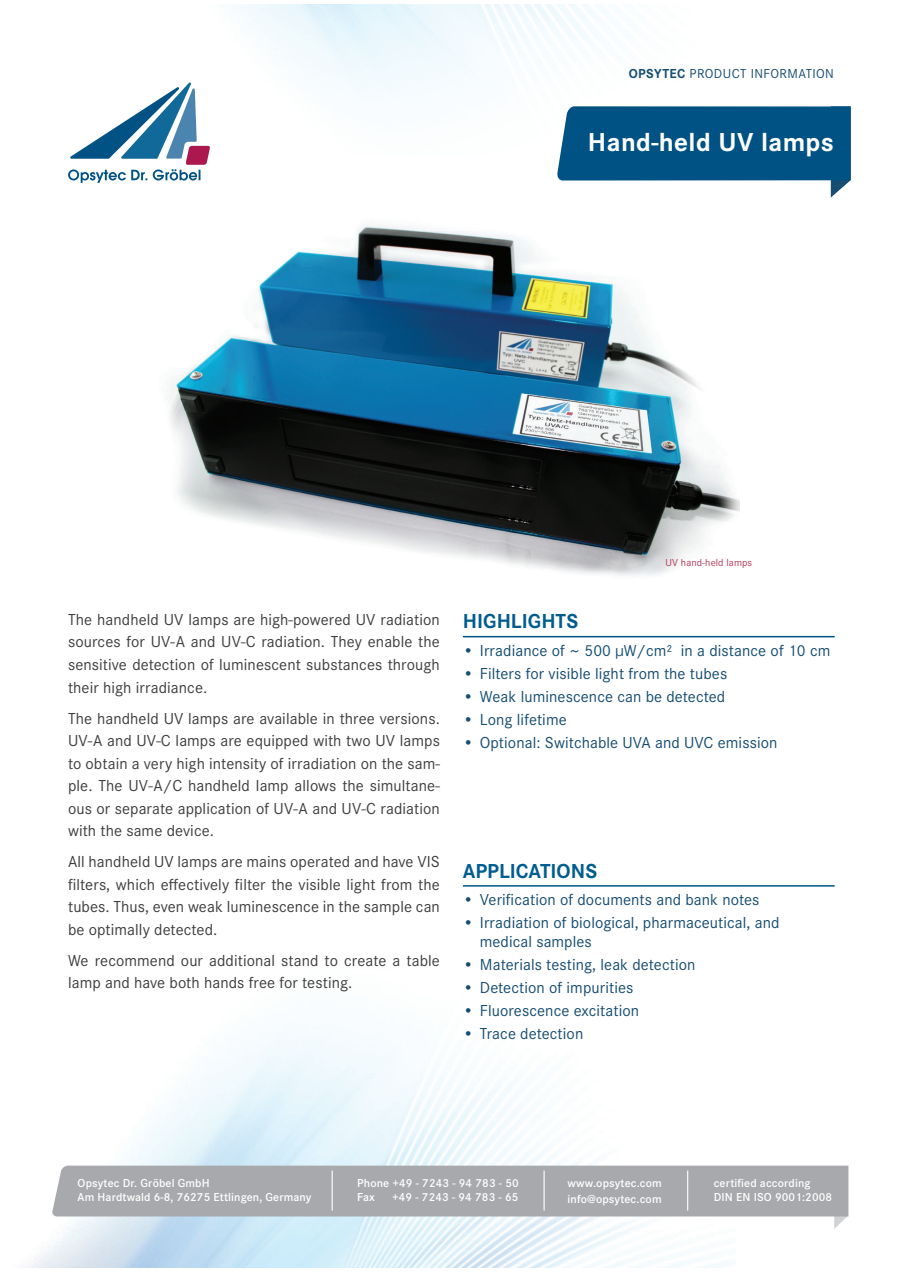
<style>
.page{position:relative;width:902px;height:1272px;background:#fff}
.page>*{position:absolute;margin:0;border:0;box-sizing:border-box;transform-origin:0 0}
.t1{font:700 27px "Corporate S";letter-spacing:.015em;color:#fff}
.t2{font:700 21px "Corporate S";color:#005d8f}
.t3{font:16.5px/22.5px "Corporate S";letter-spacing:.005em;color:#3e3e3f;text-align:justify}
.t4{font:16.5px/18.8px "Corporate S";letter-spacing:.005em;color:#164d72}
.t5{font:13.5px "Corporate S";letter-spacing:.03em;color:#164d72}
.t6{font:600 12px/14.4px "Corporate S";letter-spacing:.01em;color:#fff}
.t7{font:10.5px "Corporate S";letter-spacing:.01em;color:#b43959}
.s1{font-weight:700}
</style>
<div class="page">
<img style="left:28px;top:885px;width:707px;height:382px">
<svg style="left:52px;top:1165px;width:796px;height:63px;background:#b4b7bc"></svg>
<hr style="left:331px;top:1170px;width:2px;height:40px;background:#fff">
<hr style="left:543px;top:1170px;width:1px;height:40px;background:#fff">
<hr style="left:687px;top:1170px;width:1px;height:40px;background:#fff">
<img style="left:168px;top:219px;width:571px;height:357px">
<svg style="left:557px;top:106px;width:293px;height:91px"></svg>
<svg style="left:68px;top:82px;width:142px;height:101px"></svg>
<hr style="left:463px;top:636px;width:371px;height:1px;background:#005285">
<hr style="left:463px;top:885px;width:371px;height:1px;background:#005285">
<p class="t5" style="left:628px;top:66px;width:207px"><span class="s1">OPSYTEC</span> PRODUCT INFORMATION</p>
<h1 class="t1" style="left:588px;top:127px;width:247px">Hand-held UV lamps</h1>
<p class="t3" style="left:68px;top:608px;width:373px">The handheld UV lamps are high-powered UV radiation sources for UV-A and UV-C radiation. They enable the sensitive detection of luminescent substances through their high irradiance.</p>
<p class="t3" style="left:68px;top:707px;width:373px">The handheld UV lamps are available in three versions.<br>UV-A and UV-C lamps are equipped with two UV lamps to obtain a very high intensity of irradiation on the sam&shy;ple. The UV-A/C handheld lamp allows the simultane&shy;ous or separate application of UV-A and UV-C radiation with the same device.</p>
<p class="t3" style="left:68px;top:850px;width:373px">All handheld UV lamps are mains operated and have VIS filters, which effectively filter the visible light from the tubes. Thus, even weak luminescence in the sample can be optimally detected.</p>
<p class="t3" style="left:68px;top:949px;width:373px">We recommend our additional stand to create a table lamp and have both hands free for testing.</p>
<p class="t7" style="left:665px;top:557px;width:88px">UV hand-held lamps</p>
<p class="t2" style="left:463px;top:609px;width:117px">HIGHLIGHTS</p>
<p class="t4" style="left:463px;top:641px;width:369px">• Irradiance of ~ 500 µW/cm² in a distance of 10 cm</p>
<p class="t4" style="left:463px;top:664px;width:266px">• Filters for visible light from the tubes</p>
<p class="t4" style="left:463px;top:687px;width:264px">• Weak luminescence can be detected</p>
<p class="t4" style="left:463px;top:710px;width:105px">• Long lifetime</p>
<p class="t4" style="left:463px;top:733px;width:316px">• Optional: Switchable UVA and UVC emission</p>
<p class="t2" style="left:463px;top:858px;width:136px">APPLICATIONS</p>
<p class="t4" style="left:463px;top:890px;width:298px">• Verification of documents and bank notes</p>
<p class="t4" style="left:479px;top:913px;width:301px;text-indent:-17px">• Irradiation of biological, pharmaceutical, and medical samples</p>
<p class="t4" style="left:463px;top:954px;width:234px">• Materials testing, leak detection</p>
<p class="t4" style="left:463px;top:977px;width:172px">• Detection of impurities</p>
<p class="t4" style="left:463px;top:1000px;width:178px">• Fluorescence excitation</p>
<p class="t4" style="left:463px;top:1023px;width:122px">• Trace detection</p>
<p class="t6" style="left:78px;top:1175px;width:235px">Opsytec Dr. Gröbel GmbH<br>Am Hardtwald 6-8, 76275 Ettlingen, Germany</p>
<p class="t6" style="left:357px;top:1175px;width:163px">Phone +49 - 7243 - 94 783 - 50<br>Fax</p>
<p class="t6" style="left:392px;top:1189px;width:128px">+49 - 7243 - 94 783 - 65</p>
<p class="t6" style="left:567px;top:1174px;width:96px;line-height:16.2px">www.opsytec.com info@opsytec.com</p>
<p class="t6" style="left:713px;top:1175px;width:120px">certified according<br>DIN EN ISO 9001:2008</p>
</div>
